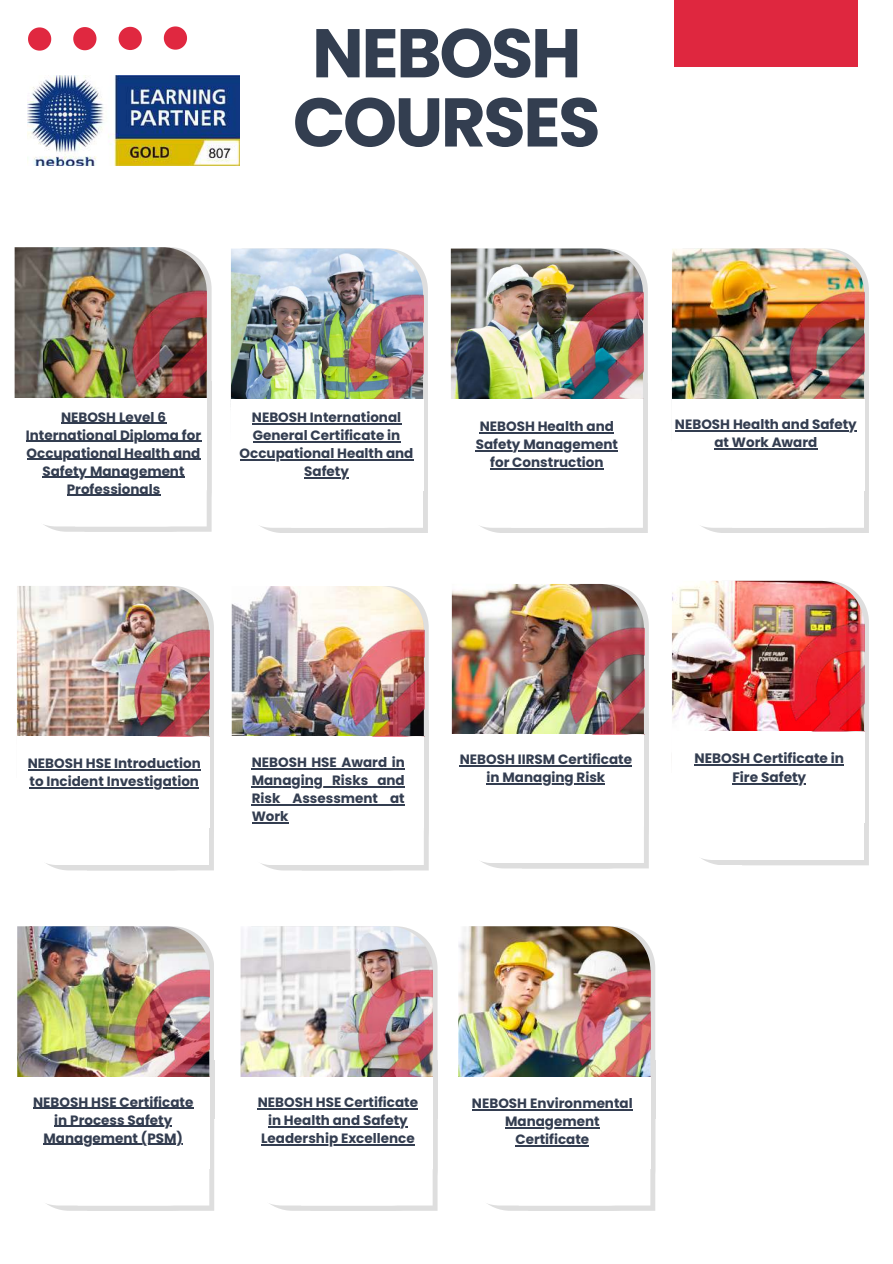
<style>
.page{position:relative;width:893px;height:1264px;background:#fff}
.page>*{position:absolute;margin:0;border:0;box-sizing:border-box;transform-origin:0 0}
.t1{font:700 68.85px/69.2px "Poppins";letter-spacing:-.035em;color:#333e50}
.t2{font:700 13.65px/19.2px "Poppins";color:#333d50;text-align:center}
.t3{font:700 13.5px/18px "Poppins";color:#333d50;text-align:center}
</style>
<div class="page">
<div style="left:674px;top:0;width:183px;height:66px;background:#df273f"></div>
<img style="left:28px;top:75px;width:211px;height:90px">
<svg style="left:164px;top:26px;width:23px;height:24px"></svg>
<svg style="left:119px;top:27px;width:23px;height:23px"></svg>
<svg style="left:73px;top:27px;width:23px;height:23px"></svg>
<svg style="left:28px;top:27px;width:23px;height:23px"></svg>
<svg style="left:43px;top:374px;width:169px;height:157px"></svg>
<img style="left:15px;top:247px;width:192px;height:151px">
<div style="left:15px;top:398px;width:192px;height:91px;background:#fff"></div>
<img style="left:129px;top:282px;width:78px;height:115px">
<img style="left:231px;top:248px;width:192px;height:127px">
<img style="left:231px;top:375px;width:197px;height:158px">
<img style="left:345px;top:285px;width:78px;height:114px">
<div style="left:231px;top:399px;width:192px;height:91px;background:#fff"></div>
<hr style="left:61px;top:423px;width:105px;height:1px;background:#333d50">
<hr style="left:26px;top:441px;width:175px;height:1px;background:#333d50">
<hr style="left:27px;top:459px;width:173px;height:1px;background:#333d50">
<hr style="left:42px;top:477px;width:142px;height:1px;background:#333d50">
<hr style="left:67px;top:495px;width:93px;height:1px;background:#333d50">
<hr style="left:252px;top:423px;width:149px;height:1px;background:#333d50">
<hr style="left:253px;top:441px;width:147px;height:1px;background:#333d50">
<hr style="left:239px;top:459px;width:174px;height:1px;background:#333d50">
<hr style="left:304px;top:477px;width:45px;height:1px;background:#333d50">
<svg style="left:480px;top:375px;width:167px;height:158px"></svg>
<img style="left:451px;top:248px;width:192px;height:151px">
<div style="left:451px;top:399px;width:192px;height:91px;background:#fff"></div>
<img style="left:565px;top:283px;width:78px;height:116px">
<hr style="left:479px;top:432px;width:135px;height:1px;background:#333d50">
<hr style="left:476px;top:450px;width:142px;height:1px;background:#333d50">
<hr style="left:490px;top:468px;width:113px;height:1px;background:#333d50">
<svg style="left:701px;top:375px;width:167px;height:158px"></svg>
<img style="left:672px;top:248px;width:192px;height:151px">
<div style="left:672px;top:399px;width:192px;height:91px;background:#fff"></div>
<img style="left:786px;top:283px;width:78px;height:116px">
<hr style="left:675px;top:430px;width:181px;height:1px;background:#333d50">
<hr style="left:714px;top:448px;width:103px;height:1px;background:#333d50">
<svg style="left:46px;top:712px;width:168px;height:158px"></svg>
<img style="left:17px;top:586px;width:192px;height:150px">
<div style="left:17px;top:736px;width:192px;height:91px;background:#fff"></div>
<img style="left:131px;top:620px;width:78px;height:116px">
<svg style="left:261px;top:712px;width:168px;height:158px"></svg>
<img style="left:232px;top:586px;width:192px;height:150px">
<div style="left:232px;top:736px;width:192px;height:92px;background:#fff"></div>
<img style="left:346px;top:620px;width:78px;height:116px">
<hr style="left:28px;top:769px;width:173px;height:1px;background:#333d50">
<hr style="left:30px;top:787px;width:169px;height:1px;background:#333d50">
<hr style="left:252px;top:768px;width:153px;height:1px;background:#333d50">
<hr style="left:252px;top:786px;width:153px;height:1px;background:#333d50">
<hr style="left:252px;top:804px;width:153px;height:1px;background:#333d50">
<hr style="left:252px;top:822px;width:36px;height:1px;background:#333d50">
<svg style="left:481px;top:710px;width:167px;height:158px"></svg>
<img style="left:452px;top:584px;width:192px;height:150px">
<div style="left:452px;top:734px;width:192px;height:91px;background:#fff"></div>
<img style="left:566px;top:618px;width:78px;height:116px">
<hr style="left:460px;top:765px;width:172px;height:1px;background:#333d50">
<hr style="left:486px;top:783px;width:119px;height:1px;background:#333d50">
<svg style="left:46px;top:1052px;width:168px;height:158px"></svg>
<img style="left:17px;top:926px;width:192px;height:150px">
<div style="left:17px;top:1076px;width:192px;height:92px;background:#fff"></div>
<img style="left:132px;top:960px;width:77px;height:116px">
<svg style="left:269px;top:1052px;width:168px;height:158px"></svg>
<img style="left:240px;top:926px;width:192px;height:150px">
<div style="left:240px;top:1076px;width:192px;height:92px;background:#fff"></div>
<img style="left:355px;top:960px;width:78px;height:116px">
<hr style="left:33px;top:1107px;width:160px;height:1px;background:#333d50">
<hr style="left:54px;top:1125px;width:118px;height:1px;background:#333d50">
<hr style="left:44px;top:1143px;width:139px;height:1px;background:#333d50">
<hr style="left:258px;top:1108px;width:160px;height:1px;background:#333d50">
<hr style="left:268px;top:1126px;width:140px;height:1px;background:#333d50">
<hr style="left:261px;top:1144px;width:153px;height:1px;background:#333d50">
<svg style="left:701px;top:707px;width:167px;height:158px"></svg>
<img style="left:672px;top:581px;width:192px;height:150px">
<div style="left:672px;top:731px;width:192px;height:91px;background:#fff"></div>
<img style="left:786px;top:615px;width:78px;height:116px">
<hr style="left:694px;top:764px;width:150px;height:1px;background:#333d50">
<hr style="left:732px;top:783px;width:74px;height:1px;background:#333d50">
<svg style="left:487px;top:1052px;width:168px;height:158px"></svg>
<img style="left:458px;top:926px;width:192px;height:150px">
<div style="left:458px;top:1076px;width:192px;height:92px;background:#fff"></div>
<img style="left:573px;top:960px;width:77px;height:116px">
<hr style="left:472px;top:1109px;width:160px;height:1px;background:#333d50">
<hr style="left:505px;top:1127px;width:94px;height:1px;background:#333d50">
<hr style="left:515px;top:1145px;width:74px;height:1px;background:#333d50">
<h1 class="t1" style="left:293px;top:19px;width:309px">NEBOSH<br>COURSES</h1>
<p class="t3" style="left:26px;top:408px;width:177px">NEBOSH Level 6<br>International Diploma for<br>Occupational Health and<br>Safety Management<br>Professionals</p>
<p class="t3" style="left:239px;top:408px;width:175px">NEBOSH International<br>General Certificate in<br>Occupational Health and<br>Safety</p>
<p class="t3" style="left:476px;top:417px;width:144px">NEBOSH Health and<br>Safety Management for Construction</p>
<p class="t3" style="left:675px;top:416px;width:183px">NEBOSH Health and Safety at Work Award</p>
<p class="t3" style="left:28px;top:754px;width:174px;text-align:left">NEBOSH HSE Introduction to Incident Investigation</p>
<p class="t3" style="left:252px;top:753px;width:155px;text-align:justify">NEBOSH HSE Award in Managing Risks and Risk Assessment at Work</p>
<p class="t3" style="left:460px;top:750px;width:174px">NEBOSH IIRSM Certificate in Managing Risk</p>
<p class="t2" style="left:694px;top:748px;width:151px">NEBOSH Certificate in<br>Fire Safety</p>
<p class="t3" style="left:33px;top:1092px;width:162px">NEBOSH HSE Certificate in Process Safety<br>Management (PSM)</p>
<p class="t3" style="left:258px;top:1093px;width:162px">NEBOSH HSE Certificate in Health and Safety<br>Leadership Excellence</p>
<p class="t3" style="left:472px;top:1094px;width:162px">NEBOSH Environmental<br>Management<br>Certificate</p>
</div>
